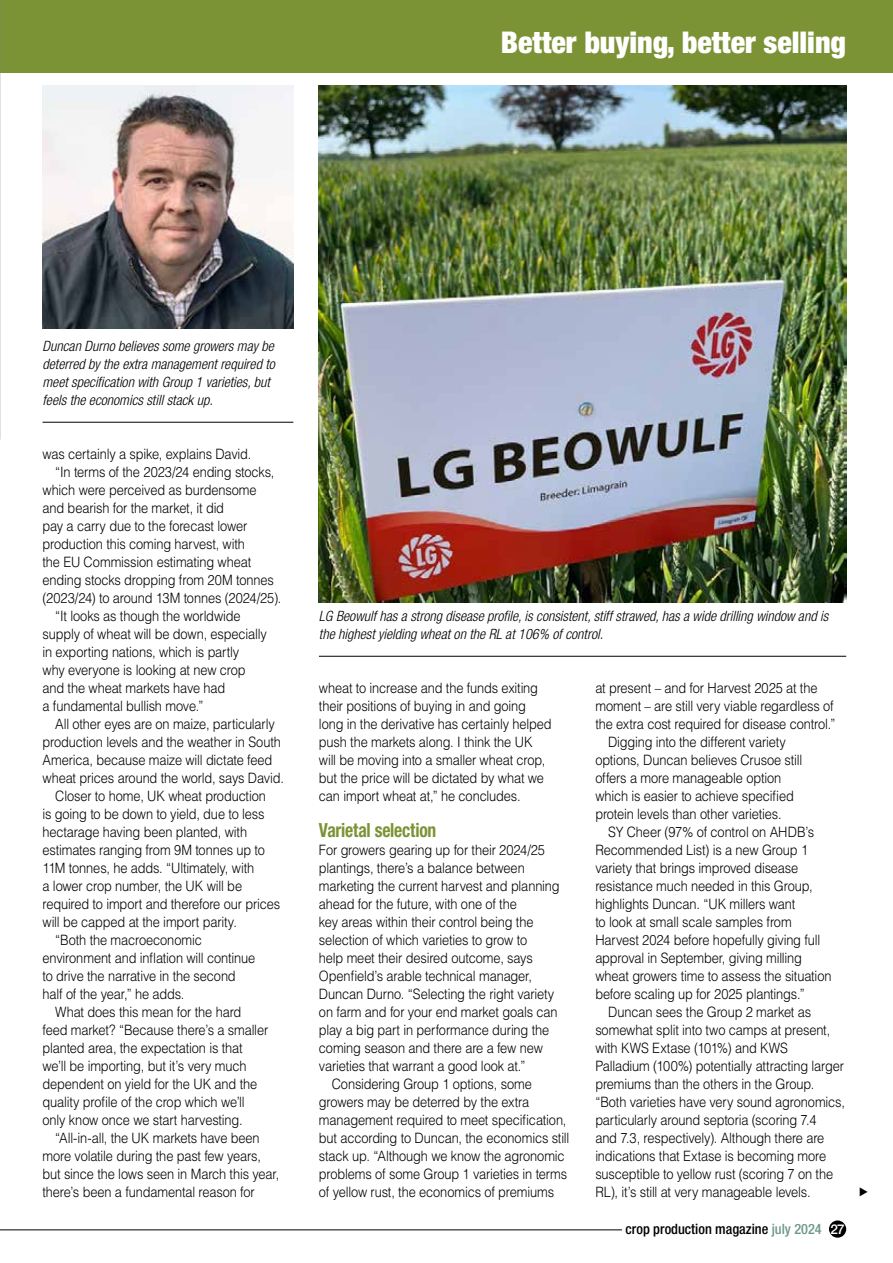
<style>
.page{position:relative;width:893px;height:1263px;background:#fff}
.page>*{position:absolute;margin:0;border:0;box-sizing:border-box;transform-origin:0 0}
.t1{font:900 condensed 30px "Helvetica Neue LT Std";color:#fff}
.t2{font:700 condensed 19.5px "Helvetica Neue LT Std";letter-spacing:-.01em;color:#7b9334;scale:.9 1}
.t3{font:300 14.25px/18px "Helvetica LT Std";letter-spacing:-.01em;color:#000;scale:.9 1}
.t4{font:italic 300 condensed 14.25px/18px "Helvetica Neue LT Std";color:#000}
.t5{font:500 condensed 14.25px "Helvetica Neue LT Std";color:#000}
.s1{color:#6f9a87}
.s2{font-stretch:normal;font-size:13.5px;color:#fff}
</style>
<div class="page">
<hr style="left:0;top:1229px;width:622px;height:1px;background:#000">
<div style="left:829px;top:1220px;width:17px;height:18px;background:#000;border-radius:50%"></div>
<div style="left:0;top:0;width:893px;height:72px;background:#7b9334"></div>
<img style="left:43px;top:85px;width:250px;height:244px">
<hr style="left:43px;top:422px;width:250px;height:1px;background:#000">
<img style="left:319px;top:85px;width:527px;height:518px">
<hr style="left:319px;top:656px;width:527px;height:1px;background:#000">
<h1 class="t1" style="left:501px;top:24px;width:347px">Better buying, better selling</h1>
<p class="t4" style="left:43px;top:337px;width:234px">Duncan Durno believes some growers may be deterred by the extra management required to meet specification with Group 1 varieties, but feels the economics still stack up.</p>
<p class="t3" style="left:43px;top:445px;width:234px">was certainly a spike, explains David.</p>
<p class="t3" style="left:55px;top:463px;width:245px">“In terms of the 2023/24 ending stocks,</p>
<p class="t3" style="left:43px;top:481px;width:239px">which were perceived as burdensome</p>
<p class="t3" style="left:43px;top:499px;width:203px">and bearish for the market, it did</p>
<p class="t3" style="left:43px;top:517px;width:229px">pay a carry due to the forecast lower</p>
<p class="t3" style="left:43px;top:535px;width:226px">production this coming harvest, with</p>
<p class="t3" style="left:43px;top:553px;width:233px">the EU Commission estimating wheat</p>
<p class="t3" style="left:43px;top:571px;width:259px">ending stocks dropping from 20M tonnes</p>
<p class="t3" style="left:43px;top:589px;width:267px">(2023/24) to around 13M tonnes (2024/25).</p>
<p class="t3" style="left:55px;top:607px;width:207px">“It looks as though the worldwide</p>
<p class="t3" style="left:43px;top:625px;width:251px">supply of wheat will be down, especially</p>
<p class="t3" style="left:43px;top:643px;width:220px">in exporting nations, which is partly</p>
<p class="t3" style="left:43px;top:661px;width:227px">why everyone is looking at new crop</p>
<p class="t3" style="left:43px;top:679px;width:204px">and the wheat markets have had</p>
<p class="t3" style="left:43px;top:697px;width:180px">a fundamental bullish move.”</p>
<p class="t3" style="left:55px;top:715px;width:245px">All other eyes are on maize, particularly</p>
<p class="t3" style="left:43px;top:733px;width:266px">production levels and the weather in South</p>
<p class="t3" style="left:43px;top:751px;width:257px">America, because maize will dictate feed</p>
<p class="t3" style="left:43px;top:769px;width:270px">wheat prices around the world, says David.</p>
<p class="t3" style="left:55px;top:787px;width:236px">Closer to home, UK wheat production</p>
<p class="t3" style="left:43px;top:805px;width:248px">is going to be down to yield, due to less</p>
<p class="t3" style="left:43px;top:823px;width:229px">hectarage having been planted, with</p>
<p class="t3" style="left:43px;top:841px;width:249px">estimates ranging from 9M tonnes up to</p>
<p class="t3" style="left:43px;top:859px;width:237px">11M tonnes, he adds. “Ultimately, with</p>
<p class="t3" style="left:43px;top:877px;width:223px">a lower crop number, the UK will be</p>
<p class="t3" style="left:43px;top:895px;width:266px">required to import and therefore our prices</p>
<p class="t3" style="left:43px;top:913px;width:218px">will be capped at the import parity.</p>
<p class="t3" style="left:55px;top:931px;width:164px">“Both the macroeconomic</p>
<p class="t3" style="left:43px;top:949px;width:238px">environment and inflation will continue</p>
<p class="t3" style="left:43px;top:967px;width:216px">to drive the narrative in the second</p>
<p class="t3" style="left:43px;top:985px;width:159px">half of the year,” he adds.</p>
<p class="t3" style="left:55px;top:1003px;width:208px">What does this mean for the hard</p>
<p class="t3" style="left:43px;top:1021px;width:252px">feed market? “Because there’s a smaller</p>
<p class="t3" style="left:43px;top:1039px;width:224px">planted area, the expectation is that</p>
<p class="t3" style="left:43px;top:1057px;width:228px">we’ll be importing, but it’s very much</p>
<p class="t3" style="left:43px;top:1075px;width:240px">dependent on yield for the UK and the</p>
<p class="t3" style="left:43px;top:1093px;width:226px">quality profile of the crop which we’ll</p>
<p class="t3" style="left:43px;top:1111px;width:224px">only know once we start harvesting.</p>
<p class="t3" style="left:55px;top:1129px;width:229px">“All-in-all, the UK markets have been</p>
<p class="t3" style="left:43px;top:1147px;width:244px">more volatile during the past few years,</p>
<p class="t3" style="left:43px;top:1165px;width:265px">but since the lows seen in March this year,</p>
<p class="t3" style="left:43px;top:1183px;width:237px">there’s been a fundamental reason for</p>
<p class="t4" style="left:319px;top:607px;width:511px">LG Beowulf has a strong disease profile, is consistent, stiff strawed, has a wide drilling window and is the highest yielding wheat on the RL at 106% of control.</p>
<p class="t3" style="left:319px;top:679px;width:260px">wheat to increase and the funds exiting their positions of buying in and going long in the derivative has certainly helped push the markets along. I think the UK will be moving into a smaller wheat crop, but the price will be dictated by what we can import wheat at,” he concludes.</p>
<h2 class="t2" style="left:319px;top:818px;width:132px">Varietal selection</h2>
<p class="t3" style="left:319px;top:841px;width:253px">For growers gearing up for their 2024/25</p>
<p class="t3" style="left:319px;top:859px;width:230px">plantings, there’s a balance between</p>
<p class="t3" style="left:319px;top:877px;width:269px">marketing the current harvest and planning</p>
<p class="t3" style="left:319px;top:895px;width:221px">ahead for the future, with one of the</p>
<p class="t3" style="left:319px;top:913px;width:240px">key areas within their control being the</p>
<p class="t3" style="left:319px;top:931px;width:233px">selection of which varieties to grow to</p>
<p class="t3" style="left:319px;top:949px;width:239px">help meet their desired outcome, says</p>
<p class="t3" style="left:319px;top:967px;width:238px">Openfield’s arable technical manager,</p>
<p class="t3" style="left:319px;top:985px;width:263px">Duncan Durno. “Selecting the right variety</p>
<p class="t3" style="left:319px;top:1003px;width:267px">on farm and for your end market goals can</p>
<p class="t3" style="left:319px;top:1021px;width:257px">play a big part in performance during the</p>
<p class="t3" style="left:319px;top:1039px;width:250px">coming season and there are a few new</p>
<p class="t3" style="left:319px;top:1057px;width:231px">varieties that warrant a good look at.”</p>
<p class="t3" style="left:332px;top:1075px;width:224px">Considering Group 1 options, some</p>
<p class="t3" style="left:319px;top:1093px;width:235px">growers may be deterred by the extra</p>
<p class="t3" style="left:319px;top:1111px;width:277px">management required to meet specification,</p>
<p class="t3" style="left:319px;top:1129px;width:280px">but according to Duncan, the economics still</p>
<p class="t3" style="left:319px;top:1147px;width:275px">stack up. “Although we know the agronomic</p>
<p class="t3" style="left:319px;top:1165px;width:277px">problems of some Group 1 varieties in terms</p>
<p class="t3" style="left:319px;top:1183px;width:263px">of yellow rust, the economics of premiums</p>
<p class="t3" style="left:595px;top:679px;width:248px">at present – and for Harvest 2025 at the</p>
<p class="t3" style="left:595px;top:697px;width:266px">moment – are still very viable regardless of</p>
<p class="t3" style="left:595px;top:715px;width:268px">the extra cost required for disease control.”</p>
<p class="t3" style="left:608px;top:733px;width:199px">Digging into the different variety</p>
<p class="t3" style="left:595px;top:751px;width:231px">options, Duncan believes Crusoe still</p>
<p class="t3" style="left:595px;top:769px;width:208px">offers a more manageable option</p>
<p class="t3" style="left:595px;top:787px;width:222px">which is easier to achieve specified</p>
<p class="t3" style="left:595px;top:805px;width:208px">protein levels than other varieties.</p>
<p class="t3" style="left:608px;top:823px;width:230px">SY Cheer (97% of control on AHDB’s</p>
<p class="t3" style="left:595px;top:841px;width:238px">Recommended List) is a new Group 1</p>
<p class="t3" style="left:595px;top:859px;width:227px">variety that brings improved disease</p>
<p class="t3" style="left:595px;top:877px;width:243px">resistance much needed in this Group,</p>
<p class="t3" style="left:595px;top:895px;width:224px">highlights Duncan. “UK millers want</p>
<p class="t3" style="left:595px;top:913px;width:220px">to look at small scale samples from</p>
<p class="t3" style="left:595px;top:931px;width:251px">Harvest 2024 before hopefully giving full</p>
<p class="t3" style="left:595px;top:949px;width:231px">approval in September, giving milling</p>
<p class="t3" style="left:595px;top:967px;width:264px">wheat growers time to assess the situation</p>
<p class="t3" style="left:595px;top:985px;width:234px">before scaling up for 2025 plantings.”</p>
<p class="t3" style="left:608px;top:1003px;width:227px">Duncan sees the Group 2 market as</p>
<p class="t3" style="left:595px;top:1021px;width:263px">somewhat split into two camps at present,</p>
<p class="t3" style="left:595px;top:1039px;width:216px">with KWS Extase (101%) and KWS</p>
<p class="t3" style="left:595px;top:1057px;width:278px">Palladium (100%) potentially attracting larger</p>
<p class="t3" style="left:595px;top:1075px;width:245px">premiums than the others in the Group.</p>
<p class="t3" style="left:595px;top:1093px;width:279px">“Both varieties have very sound agronomics,</p>
<p class="t3" style="left:595px;top:1111px;width:247px">particularly around septoria (scoring 7.4</p>
<p class="t3" style="left:595px;top:1129px;width:256px">and 7.3, respectively). Although there are</p>
<p class="t3" style="left:595px;top:1146px;width:258px">indications that Extase is becoming more</p>
<p class="t3" style="left:595px;top:1164px;width:266px">susceptible to yellow rust (scoring 7 on the</p>
<p class="t3" style="left:595px;top:1182px;width:241px">RL), it’s still at very manageable levels.</p>
<p class="t5" style="left:626px;top:1220px;width:220px">crop production magazine <span class="s1">july 2024</span> <span class="s2">27</span></p>
</div>
